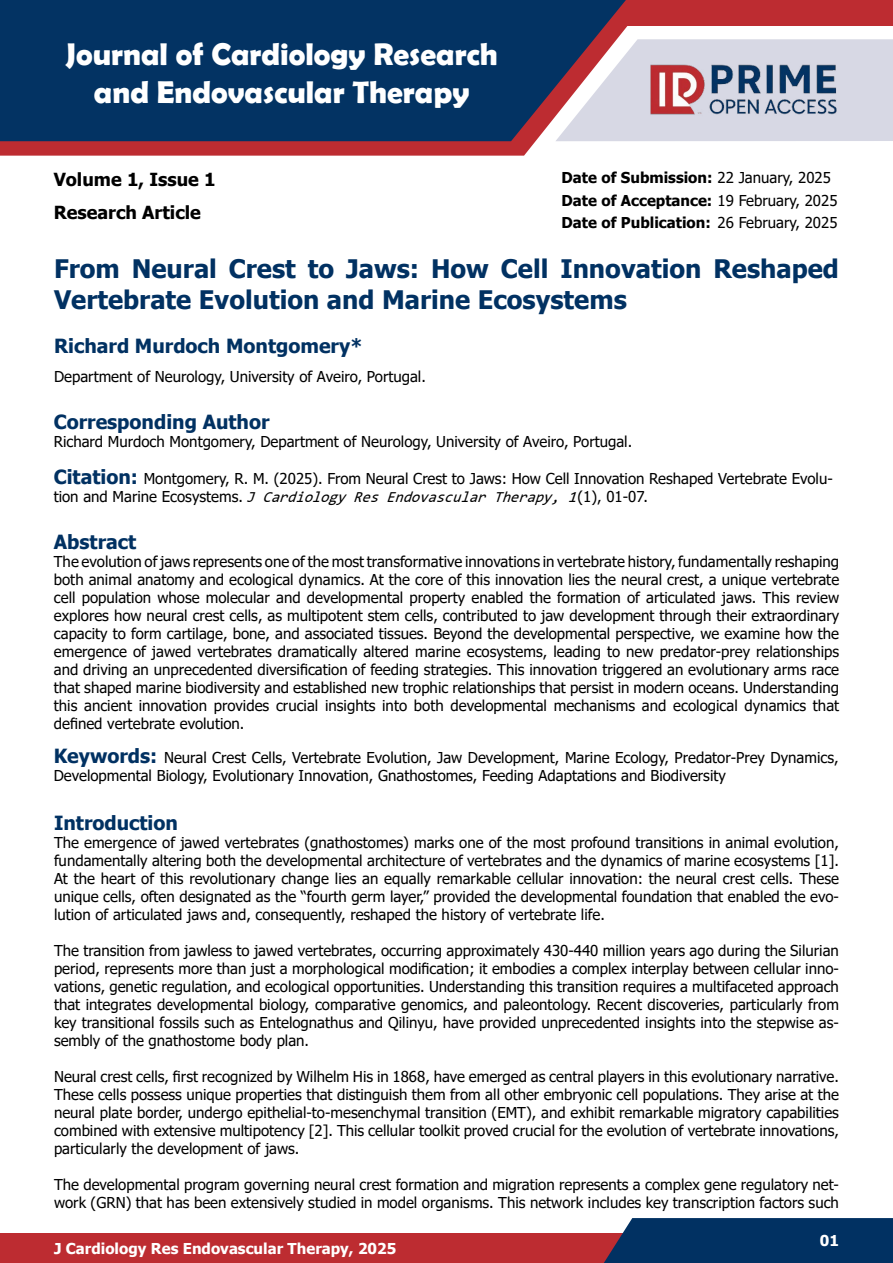
<style>
.page{position:relative;width:893px;height:1263px;background:#fff}
.page>*{position:absolute;margin:0;border:0;box-sizing:border-box;transform-origin:0 0}
.t1{font:700 31.5px/37.8px "Berlin Sans FB Demi";color:#fff;text-align:center}
.t2{font:700 25.5px/30.6px "Tahoma";color:#013162}
.t3{font:700 19.5px "Tahoma";color:#013162}
.t4{font:700 18px/33px "Tahoma";color:#000}
.t5{font:15px/18px "Tahoma";color:#000;text-align:justify}
.t6{font:700 15px "Tahoma";color:#000}
.t7{font:700 15px "Tahoma";color:#fff}
.s1{font-weight:400}
.s2{font-weight:700;font-size:19.5px;color:#013162}
.s3{font-style:italic}
</style>
<div class="page">
<div style="left:0;top:1233px;width:893px;height:30px;background:#bd2c31"></div>
<svg style="left:604px;top:1218px;width:289px;height:45px;background:#0c3665"></svg>
<div style="left:648px;top:39px;width:245px;height:102px;background:#d7d8e4"></div>
<svg style="left:0;top:26px;width:648px;height:130px;fill:#bd2c31"></svg>
<div style="left:2px;top:0;width:891px;height:26px;background:#bd2c31"></div>
<svg style="left:0;top:0;width:626px;height:141px;background:#163d69"></svg>
<img style="left:648px;top:60px;width:191px;height:59px">
<h1 class="t1" style="left:66px;top:35px;width:434px">Journal of Cardiology Research and Endovascular Therapy</h1>
<p class="t4" style="left:54px;top:163px;width:163px">Volume 1, Issue 1<br>Research Article</p>
<p class="t6" style="left:562px;top:167px;width:271px">Date of Submission: <span class="s1">22 January, 2025</span></p>
<p class="t6" style="left:562px;top:190px;width:277px">Date of Acceptance: <span class="s1">19 February, 2025</span></p>
<p class="t5" style="left:718px;top:215px;width:121px">26 February, 2025</p>
<p class="t6" style="left:562px;top:212px;width:151px">Date of Publication:</p>
<h2 class="t2" style="left:54px;top:255px;width:786px">From Neural Crest to Jaws: How Cell Innovation Reshaped<br>Vertebrate Evolution and Marine Ecosystems</h2>
<h3 class="t3" style="left:54px;top:332px;width:310px">Richard Murdoch Montgomery*</h3>
<p class="t5" style="left:54px;top:369px;width:373px">Department of Neurology, University of Aveiro, Portugal.</p>
<h3 class="t3" style="left:54px;top:408px;width:217px">Corresponding Author</h3>
<p class="t5" style="left:54px;top:433px;width:580px">Richard Murdoch Montgomery, Department of Neurology, University of Aveiro, Portugal.</p>
<p class="t5" style="left:54px;top:470px;width:781px"><span class="s2">Citation:</span> Montgomery, R. M. (2025). From Neural Crest to Jaws: How Cell Innovation Reshaped Vertebrate Evolu&shy;tion and Marine Ecosystems. <span class="s3">J Cardiology Res Endovascular Therapy, 1</span>(1), 01-07.</p>
<h3 class="t3" style="left:54px;top:528px;width:84px">Abstract</h3>
<p class="t5" style="left:54px;top:553px;width:787px">The evolution of jaws represents one of the most transformative innovations in vertebrate history, fundamentally reshaping both animal anatomy and ecological dynamics. At the core of this innovation lies the neural crest, a unique vertebrate cell population whose molecular and developmental property enabled the formation of articulated jaws. This review explores how neural crest cells, as multipotent stem cells, contributed to jaw development through their extraordinary capacity to form cartilage, bone, and associated tissues. Beyond the developmental perspective, we examine how the emergence of jawed vertebrates dramatically altered marine ecosystems, leading to new predator-prey relationships and driving an unprecedented diversification of feeding strategies. This innovation triggered an evolutionary arms race that shaped marine biodiversity and established new trophic relationships that persist in modern oceans. Understanding this ancient innovation provides crucial insights into both developmental mechanisms and ecological dynamics that defined vertebrate evolution.</p>
<p class="t5" style="left:54px;top:750px;width:786px"><span class="s2">Keywords:</span> Neural Crest Cells, Vertebrate Evolution, Jaw Development, Marine Ecology, Predator-Prey Dynamics,<br>Developmental Biology, Evolutionary Innovation, Gnathostomes, Feeding Adaptations and Biodiversity</p>
<h3 class="t3" style="left:54px;top:809px;width:126px">Introduction</h3>
<p class="t5" style="left:54px;top:834px;width:786px">The emergence of jawed vertebrates (gnathostomes) marks one of the most profound transitions in animal evolution, fundamentally altering both the developmental architecture of vertebrates and the dynamics of marine ecosystems [1].<br>At the heart of this revolutionary change lies an equally remarkable cellular innovation: the neural crest cells. These unique cells, often designated as the “fourth germ layer,” provided the developmental foundation that enabled the evo&shy;lution of articulated jaws and, consequently, reshaped the history of vertebrate life.</p>
<p class="t5" style="left:54px;top:942px;width:786px">The transition from jawless to jawed vertebrates, occurring approximately 430-440 million years ago during the Silurian period, represents more than just a morphological modification; it embodies a complex interplay between cellular inno&shy;vations, genetic regulation, and ecological opportunities. Understanding this transition requires a multifaceted approach that integrates developmental biology, comparative genomics, and paleontology. Recent discoveries, particularly from key transitional fossils such as Entelognathus and Qilinyu, have provided unprecedented insights into the stepwise as&shy;sembly of the gnathostome body plan.</p>
<p class="t5" style="left:54px;top:1068px;width:786px">Neural crest cells, first recognized by Wilhelm His in 1868, have emerged as central players in this evolutionary narrative.<br>These cells possess unique properties that distinguish them from all other embryonic cell populations. They arise at the neural plate border, undergo epithelial-to-mesenchymal transition (EMT), and exhibit remarkable migratory capabilities combined with extensive multipotency [2]. This cellular toolkit proved crucial for the evolution of vertebrate innovations, particularly the development of jaws.</p>
<p class="t5" style="left:54px;top:1176px;width:786px">The developmental program governing neural crest formation and migration represents a complex gene regulatory net&shy;work (GRN) that has been extensively studied in model organisms. This network includes key transcription factors such</p>
<p class="t7" style="left:54px;top:1238px;width:344px">J Cardiology Res Endovascular Therapy, 2025</p>
<p class="t7" style="left:820px;top:1230px;width:21px">01</p>
</div>
